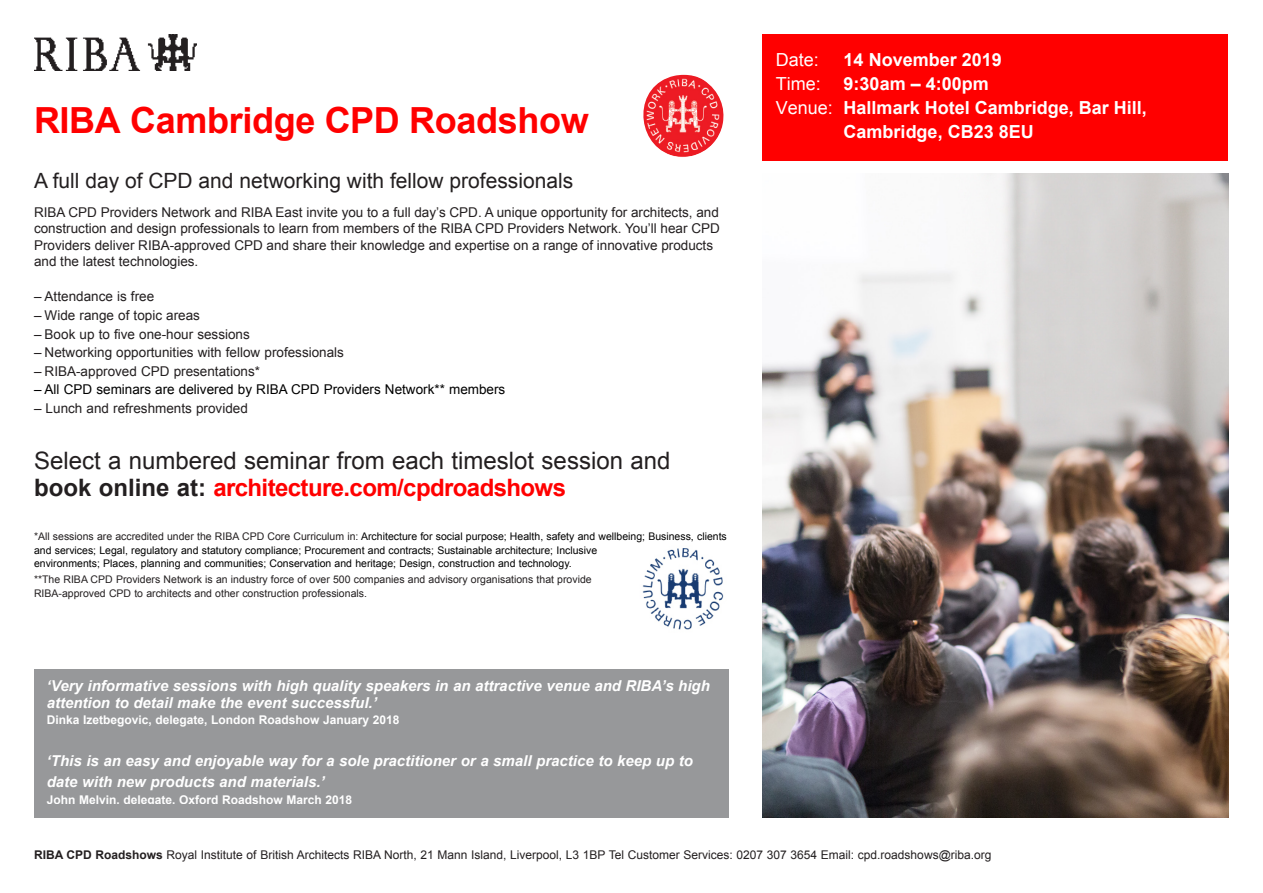
<style>
.page{position:relative;width:1263px;height:893px;background:#fff}
.page>*{position:absolute;margin:0;border:0;box-sizing:border-box;transform-origin:0 0}
.t1{font:700 36px "Arial";letter-spacing:-.01em;color:#f00}
.Bulleted_Description{font:24px/27px "Arial";color:#231f20}
.t2{font:21px "Arial";color:#231f20}
.t3{font:700 18px "Arial";color:#fff}
.t4{font:18px "Arial";color:#fff}
.Provider_Name{font:italic 700 15px/16.5px "Arial";color:#fff}
.Bulleted_Description-2{font:13.5px/16.5px "Arial";color:#231f20}
.t5{font:13.5px "Arial";color:#000}
.Session_Description{font:12px "Arial";color:#231f20}
.Provider_Name-2{font:700 12px "Arial";color:#fff}
.Bulleted_Description-3{font:10.5px/13.5px "Arial";color:#000}
.Small_print{font:10.5px/13.5px "Arial";color:#231f20}
.s1{font-weight:700}
.s2{font-weight:700;color:#f00}
.s3{color:#231f20}
</style>
<div class="page">
<div style="left:34px;top:669px;width:695px;height:148px;background:#97989a"></div>
<img style="left:34px;top:34px;width:163px;height:37px">
<div style="left:762px;top:34px;width:466px;height:126px;background:#f00"></div>
<img style="left:643px;top:75px;width:81px;height:82px">
<img style="left:642px;top:548px;width:82px;height:82px">
<img style="left:762px;top:174px;width:467px;height:643px">
<p class="t1" style="left:34px;top:97px;width:556px">RIBA Cambridge CPD Roadshow</p>
<p class="t2" style="left:34px;top:167px;width:541px">A full day of CPD and networking with fellow professionals</p>
<p class="Bulleted_Description-2" style="left:34px;top:204px;width:687px">RIBA CPD Providers Network and RIBA East invite you to a full day’s CPD. A unique opportunity for architects, and construction and design professionals to learn from members of the RIBA CPD Providers Network. You’ll hear CPD Providers deliver RIBA-approved CPD and share their knowledge and expertise on a range of innovative products and the latest technologies.</p>
<p class="Bulleted_Description-2" style="left:34px;top:288px;width:122px">– Attendance is free</p>
<p class="Bulleted_Description-2" style="left:34px;top:307px;width:167px">– Wide range of topic areas</p>
<p class="Bulleted_Description-2" style="left:34px;top:326px;width:217px">– Book up to five one-hour sessions</p>
<p class="Bulleted_Description-2" style="left:34px;top:344px;width:312px">– Networking opportunities with fellow professionals</p>
<p class="Bulleted_Description-2" style="left:34px;top:363px;width:227px">– RIBA-approved CPD presentations*</p>
<p class="t5" style="left:34px;top:381px;width:473px">– All CPD seminars are delivered by RIBA CPD Providers Network** members</p>
<p class="Bulleted_Description-2" style="left:34px;top:400px;width:215px">– Lunch and refreshments provided</p>
<p class="Bulleted_Description" style="left:34px;top:447px;width:638px">Select a numbered seminar from each timeslot session and <span class="s1">book online at:</span> <span class="s2">architecture.com/cpdroadshows</span></p>
<p class="Bulleted_Description-3" style="left:34px;top:530px;width:694px"><span class="s3">*All sessions are accredited under the RIBA CPD Core Curriculum in:</span> Architecture for social purpose; Health, safety and wellbeing; Business, clients and services; Legal, regulatory and statutory compliance; Procurement and contracts; Sustainable architecture; Inclusive<br>environments; Places, planning and communities; Conservation and heritage; Design, construction and technology.</p>
<p class="Small_print" style="left:34px;top:573px;width:559px">**The RIBA CPD Providers Network is an industry force of over 500 companies and advisory organisations that provide<br>RIBA-approved CPD to architects and other construction professionals.</p>
<p class="Provider_Name" style="left:47px;top:678px;width:665px">‘Very informative sessions with high quality speakers in an attractive venue and RIBA’s high attention to detail make the event successful.’</p>
<p class="Provider_Name-2" style="left:47px;top:712px;width:354px">Dinka Izetbegovic, delegate, London Roadshow January 2018</p>
<p class="Provider_Name" style="left:47px;top:751px;width:648px;line-height:21px">‘This is an easy and enjoyable way for a sole practitioner or a small practice to keep up to date with new products and materials.’</p>
<p class="Provider_Name-2" style="left:47px;top:791px;width:307px">John Melvin, delegate, Oxford Roadshow March 2018</p>
<p class="t4" style="left:776px;top:48px;width:45px">Date:</p>
<p class="t4" style="left:776px;top:72px;width:46px">Time:</p>
<p class="t4" style="left:776px;top:96px;width:59px">Venue:</p>
<p class="t3" style="left:844px;top:48px;width:160px">14 November 2019</p>
<p class="t3" style="left:844px;top:72px;width:147px">9:30am – 4:00pm</p>
<p class="t3" style="left:844px;top:96px;width:305px">Hallmark Hotel Cambridge, Bar Hill,</p>
<p class="t3" style="left:844px;top:120px;width:192px">Cambridge, CB23 8EU</p>
<p class="Session_Description" style="left:34px;top:847px;width:959px"><span class="s1">RIBA CPD Roadshows</span> Royal Institute of British Architects RIBA North, 21 Mann Island, Liverpool, L3 1BP Tel Customer Services: 0207 307 3654 Email: cpd.roadshows@riba.org</p>
</div>
